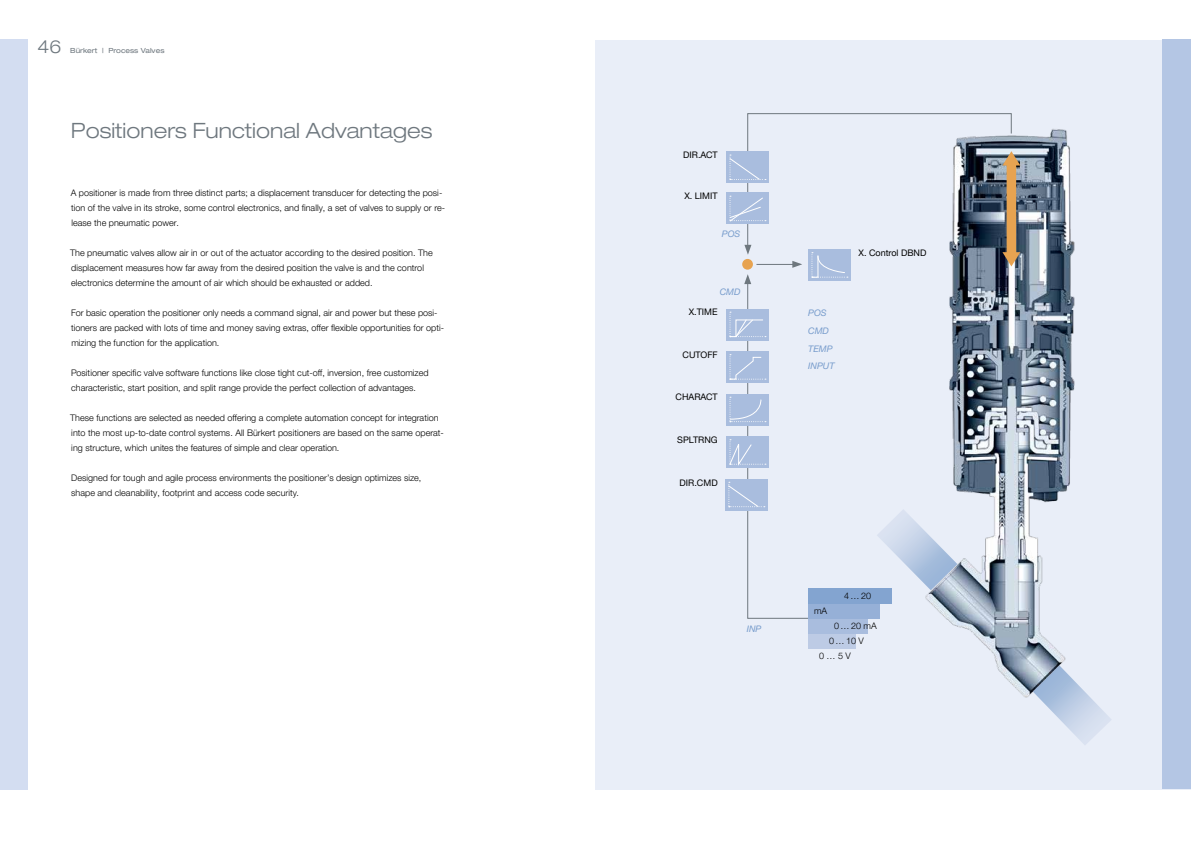
<style>
.page{position:relative;width:1191px;height:842px;background:#fff}
.page>*{position:absolute;margin:0;border:0;box-sizing:border-box;transform-origin:0 0}
.t1{font:300 expanded 21px "Helvetica Neue LTW1 G";color:#6e777e}
.t2{font:300 expanded 18px "Helvetica Neue LTW1 G";color:#6e777e}
.t3{font:300 9px/15px "Helvetica Neue LTW1 G";letter-spacing:.005em;color:#000}
.t4{font:9px "Helvetica Neue LTW1 G";color:#000}
.t5{font:italic 9px/17.8px "Helvetica Neue LTW1 G";color:#779ccc}
.t6{font:expanded 7px "Helvetica Neue LTW1 G";color:#6e777e}
</style>
<div class="page">
<div style="left:0;top:40px;width:28px;height:750px;background:#d3ddf1"></div>
<div style="left:595px;top:40px;width:596px;height:749px;background:#e9eef8"></div>
<svg style="left:1048px;top:703px;width:63px;height:42px"></svg>
<img style="left:946px;top:129px;width:149px;height:578px">
<div style="left:726px;top:152px;width:42px;height:31px;background:#a9bdde"></div>
<div style="left:726px;top:193px;width:42px;height:31px;background:#a9bdde"></div>
<div style="left:725px;top:479px;width:42px;height:31px;background:#a9bdde"></div>
<div style="left:726px;top:309px;width:42px;height:31px;background:#a9bdde"></div>
<div style="left:726px;top:351px;width:42px;height:32px;background:#a9bdde"></div>
<div style="left:726px;top:437px;width:42px;height:31px;background:#a9bdde"></div>
<div style="left:726px;top:394px;width:42px;height:31px;background:#a9bdde"></div>
<svg style="left:728px;top:113px;width:292px;height:506px"></svg>
<div style="left:808px;top:633px;width:47px;height:15px;background:#bdcbe5"></div>
<div style="left:808px;top:618px;width:59px;height:15px;background:#a9bdde"></div>
<div style="left:808px;top:603px;width:71px;height:15px;background:#96b0d7"></div>
<div style="left:808px;top:588px;width:83px;height:15px;background:#83a4d0"></div>
<div style="left:1162px;top:40px;width:29px;height:749px;background:#b4c6e4"></div>
<h2 class="t2" style="left:38px;top:35px;width:26px">46</h2>
<p class="t6" style="left:70px;top:46px;width:96px">Bürkert | Process Valves</p>
<h1 class="t1" style="left:71px;top:118px;width:363px">Positioners Functional Advantages</h1>
<p class="t3" style="left:71px;top:186px;width:376px">A positioner is made from three distinct parts; a displacement transducer for detecting the posi&shy;tion of the valve in its stroke, some control electronics, and finally, a set of valves to supply or re&shy;lease the pneumatic power.</p>
<p class="t3" style="left:70px;top:246px;width:364px">The pneumatic valves allow air in or out of the actuator according to the desired position. The displacement measures how far away from the desired position the valve is and the control electronics determine the amount of air which should be exhausted or added.</p>
<p class="t3" style="left:71px;top:306px;width:374px">For basic operation the positioner only needs a command signal, air and power but these posi&shy;tioners are packed with lots of time and money saving extras, offer flexible opportunities for opti&shy;mizing the function for the application.</p>
<p class="t3" style="left:71px;top:366px;width:359px">Positioner specific valve software functions like close tight cut-off, inversion, free customized characteristic, start position, and split range provide the perfect collection of advantages.</p>
<p class="t3" style="left:70px;top:411px;width:375px">These functions are selected as needed offering a complete automation concept for integration into the most up-to-date control systems. All Bürkert positioners are based on the same operat&shy;ing structure, which unites the features of simple and clear operation.</p>
<p class="t3" style="left:71px;top:471px;width:352px">Designed for tough and agile process environments the positioner’s design optimizes size, shape and cleanability, footprint and access code security.</p>
<p class="t4" style="left:683px;top:150px;width:36px">DIR.ACT</p>
<p class="t4" style="left:684px;top:190px;width:35px">X. LIMIT</p>
<p class="t5" style="left:722px;top:225px;width:20px">POS</p>
<p class="t5" style="left:719px;top:282px;width:22px">CMD</p>
<p class="t4" style="left:689px;top:307px;width:30px">X.TIME</p>
<p class="t4" style="left:682px;top:349px;width:37px">CUTOFF</p>
<p class="t4" style="left:675px;top:392px;width:44px">CHARACT</p>
<p class="t4" style="left:677px;top:434px;width:42px">SPLTRNG</p>
<p class="t4" style="left:679px;top:477px;width:40px">DIR.CMD</p>
<p class="t5" style="left:746px;top:620px;width:16px">INP</p>
<p class="t5" style="left:808px;top:304px;width:28px">POS<br>CMD<br>TEMP<br>INPUT</p>
<p class="t4" style="left:858px;top:247px;width:69px">X. Control DBND</p>
<p class="t3" style="left:814px;top:603px;width:15px">mA</p>
<p class="t3" style="left:844px;top:588px;width:29px">4…20</p>
<p class="t3" style="left:834px;top:618px;width:44px">0…20 mA</p>
<p class="t3" style="left:829px;top:633px;width:36px">0…10 V</p>
<p class="t3" style="left:819px;top:648px;width:33px">0 … 5 V</p>
</div>
